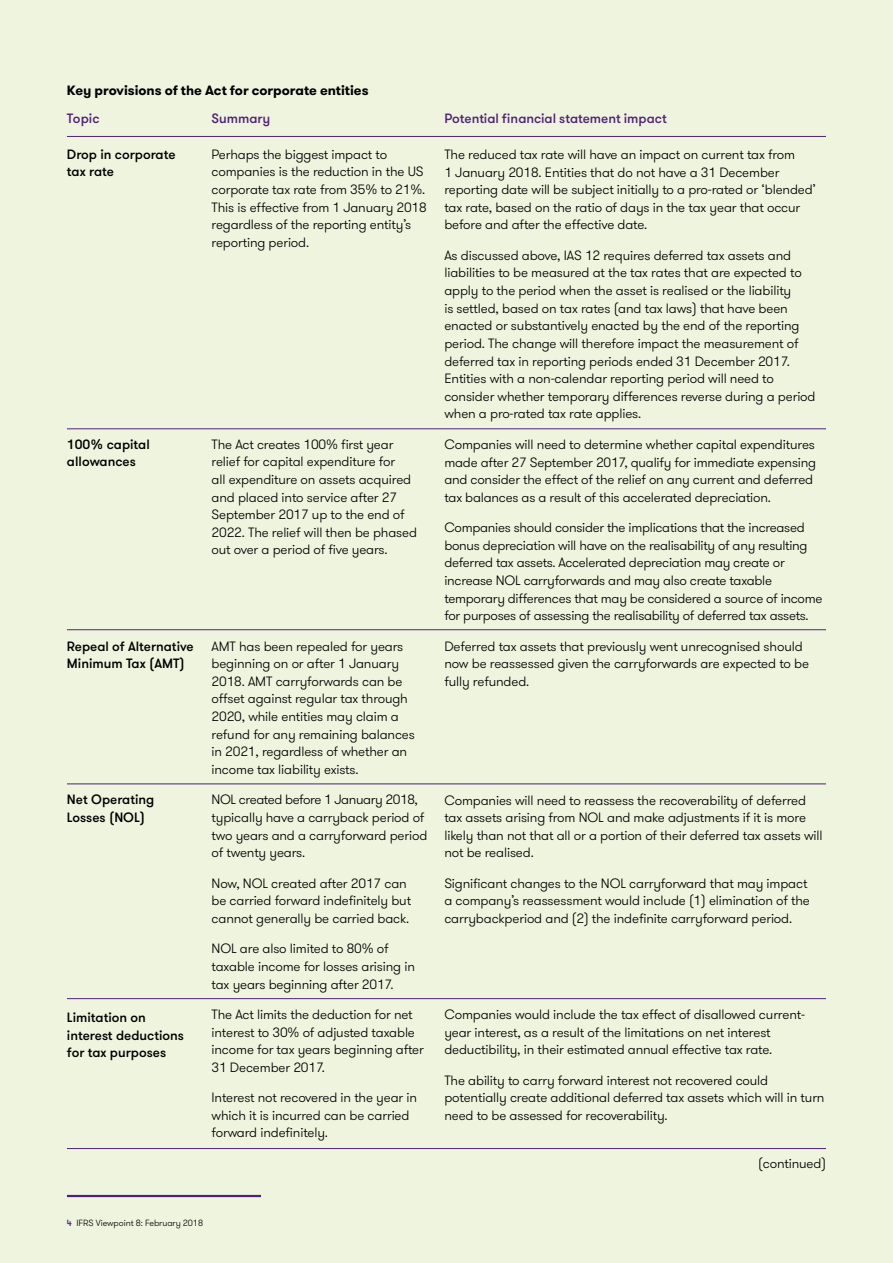
<style>
.page{position:relative;width:893px;height:1263px;background:#eef4de}
.page>*{position:absolute;margin:0;border:0;box-sizing:border-box;transform-origin:0 0}
.t1{font:300 13.5px/17.7px "GT Walsheim Pro";letter-spacing:-.01em;color:#000}
.t2{font:500 13.5px/17.7px "GT Walsheim Pro";color:#000}
.t3{font:500 13.5px "GT Walsheim Pro";letter-spacing:-.005em;color:#512178}
.t4{font:700 13.5px "GT Walsheim Pro";color:#000}
.t5{font:300 9px "GT Walsheim Pro";letter-spacing:-.01em;color:#000}
.s1{font-weight:500;color:#512178}
</style>
<div class="page">
<hr style="left:67px;top:1195px;width:194px;height:2px;background:#512178">
<hr style="left:67px;top:136px;width:759px;height:1px;background:#512178">
<hr style="left:67px;top:428px;width:759px;height:1px;background:#512178">
<hr style="left:67px;top:629px;width:759px;height:1px;background:#512178">
<hr style="left:67px;top:783px;width:759px;height:1px;background:#512178">
<hr style="left:67px;top:998px;width:759px;height:1px;background:#512178">
<hr style="left:67px;top:1148px;width:759px;height:1px;background:#512178">
<p class="t4" style="left:67px;top:82px;width:303px">Key provisions of the Act for corporate entities</p>
<p class="t3" style="left:212px;top:110px;width:60px">Summary</p>
<p class="t1" style="left:212px;top:145px;width:217px">Perhaps the biggest impact to companies is the reduction in the US corporate tax rate from 35% to 21%.<br>This is effective from 1 January 2018 regardless of the reporting entity’s reporting period.</p>
<p class="t3" style="left:67px;top:110px;width:34px">Topic</p>
<p class="t2" style="left:67px;top:145px;width:110px">Drop in corporate tax rate</p>
<p class="t2" style="left:67px;top:435px;width:84px">100% capital allowances</p>
<p class="t1" style="left:212px;top:435px;width:207px">The Act creates 100% first year relief for capital expenditure for<br>all expenditure on assets acquired and placed into service after 27<br>September 2017 up to the end of<br>2022. The relief will then be phased out over a period of five years.</p>
<p class="t2" style="left:67px;top:637px;width:128px">Repeal of Alternative<br>Minimum Tax (AMT)</p>
<p class="t2" style="left:67px;top:791px;width:89px">Net Operating<br>Losses (NOL)</p>
<p class="t2" style="left:67px;top:1009px;width:119px">Limitation on interest deductions for tax purposes</p>
<p class="t1" style="left:212px;top:637px;width:205px">AMT has been repealed for years beginning on or after 1 January<br>2018. AMT carryforwards can be offset against regular tax through<br>2020, while entities may claim a refund for any remaining balances in 2021, regardless of whether an income tax liability exists.</p>
<p class="t1" style="left:212px;top:791px;width:217px">NOL created before 1 January 2018, typically have a carryback period of two years and a carryforward period of twenty years.</p>
<p class="t1" style="left:212px;top:874px;width:201px">Now, NOL created after 2017 can be carried forward indefinitely but cannot generally be carried back.</p>
<p class="t1" style="left:212px;top:940px;width:205px">NOL are also limited to 80% of taxable income for losses arising in tax years beginning after 2017.</p>
<p class="t1" style="left:212px;top:1006px;width:214px">The Act limits the deduction for net interest to 30% of adjusted taxable income for tax years beginning after<br>31 December 2017.</p>
<p class="t1" style="left:212px;top:1089px;width:207px">Interest not recovered in the year in which it is incurred can be carried forward indefinitely.</p>
<p class="t3" style="left:444px;top:110px;width:224px">Potential financial statement impact</p>
<p class="t1" style="left:444px;top:146px;width:373px">The reduced tax rate will have an impact on current tax from<br>1 January 2018. Entities that do not have a 31 December reporting date will be subject initially to a pro-rated or ‘blended’ tax rate, based on the ratio of days in the tax year that occur before and after the effective date.</p>
<p class="t1" style="left:444px;top:247px;width:373px">As discussed above, IAS 12 requires deferred tax assets and liabilities to be measured at the tax rates that are expected to apply to the period when the asset is realised or the liability<br>is settled, based on tax rates (and tax laws) that have been enacted or substantively enacted by the end of the reporting period. The change will therefore impact the measurement of deferred tax in reporting periods ended 31 December 2017.<br>Entities with a non-calendar reporting period will need to consider whether temporary differences reverse during a period when a pro-rated tax rate applies.</p>
<p class="t1" style="left:444px;top:436px;width:373px">Companies will need to determine whether capital expenditures made after 27 September 2017, qualify for immediate expensing and consider the effect of the relief on any current and deferred tax balances as a result of this accelerated depreciation.</p>
<p class="t1" style="left:444px;top:519px;width:380px">Companies should consider the implications that the increased bonus depreciation will have on the realisability of any resulting deferred tax assets. Accelerated depreciation may create or increase NOL carryforwards and may also create taxable temporary differences that may be considered a source of income for purposes of assessing the realisability of deferred tax assets.</p>
<p class="t1" style="left:444px;top:637px;width:366px">Deferred tax assets that previously went unrecognised should now be reassessed given the carryforwards are expected to be fully refunded.</p>
<p class="t1" style="left:444px;top:791px;width:380px">Companies will need to reassess the recoverability of deferred tax assets arising from NOL and make adjustments if it is more likely than not that all or a portion of their deferred tax assets will not be realised.</p>
<p class="t1" style="left:444px;top:874px;width:367px">Significant changes to the NOL carryforward that may impact a company’s reassessment would include (1) elimination of the carrybackperiod and (2) the indefinite carryforward period.</p>
<p class="t1" style="left:444px;top:1006px;width:362px">Companies would include the tax effect of disallowed current&shy;year interest, as a result of the limitations on net interest deductibility, in their estimated annual effective tax rate.</p>
<p class="t1" style="left:444px;top:1071px;width:382px">The ability to carry forward interest not recovered could potentially create additional deferred tax assets which will in turn need to be assessed for recoverability.</p>
<p class="t1" style="left:758px;top:1155px;width:69px">(continued)</p>
<p class="t5" style="left:67px;top:1217px;width:138px"><span class="s1">4</span> IFRS Viewpoint 8: February 2018</p>
</div>
